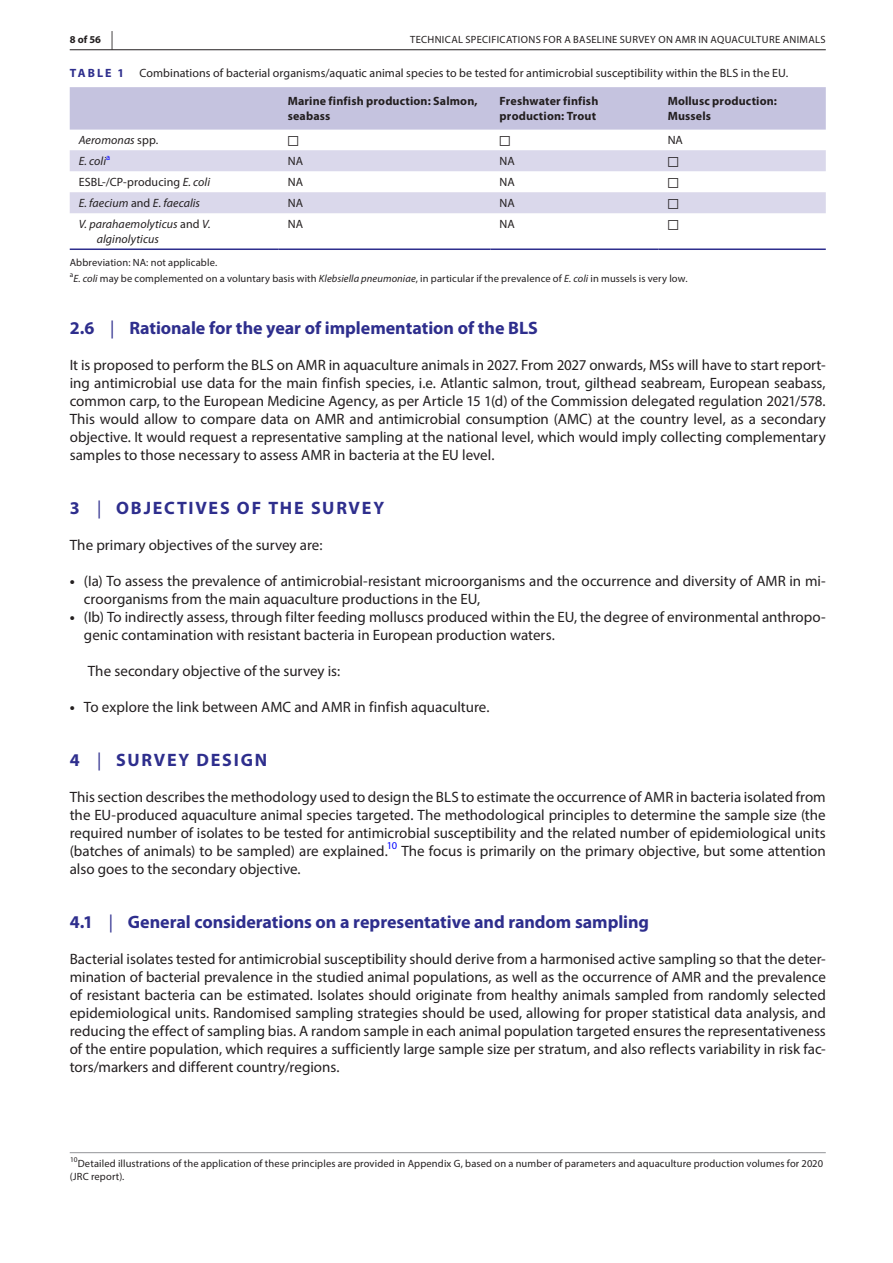
<style>
.page{position:relative;width:893px;height:1263px;background:#fff}
.page>*{position:absolute;margin:0;border:0;box-sizing:border-box;transform-origin:0 0}
.t1{font:700 18px "Myriad Pro";color:#2e2e8d}
.t2{font:700 18px "Myriad Pro";letter-spacing:.1em;color:#2e2e8d}
.t3{font:15px/18px "Myriad Pro";color:#231f20;text-align:justify}
.t4{font:12px "Myriad Pro";letter-spacing:.005em;color:#231f20}
.t5{font:700 12px/15px "Myriad Pro";letter-spacing:.015em;color:#231f20}
.t6{font:italic 12px/15px "Myriad Pro";letter-spacing:.005em;color:#231f20}
.t7{font:700 12px "Myriad Pro";letter-spacing:.165em;color:#2e2e8d}
.t8{font:12px "STIX";color:#231f20}
.t9{font:10.5px/13.5px "Myriad Pro";letter-spacing:.015em;color:#231f20}
.t10{font:10.5px "Myriad Pro";letter-spacing:.035em;color:#231f20}
.t11{font:700 10.5px "Myriad Pro";color:#231f20}
.t12{font:10.5px "Myriad Pro";color:#00f}
.s1{font-size:18.6px}
.s2{font-style:normal}
.s3{font-style:italic}
.s4{font-weight:400}
.s5{font-weight:700}
</style>
<div class="page">
<hr style="left:70px;top:49px;width:756px;height:1px;background:#231f20">
<hr style="left:70px;top:1152px;width:756px;height:1px;background:#939598">
<div style="left:70px;top:87px;width:756px;height:43px;background:#c5c3df"></div>
<svg style="left:70px;top:150px;width:756px;height:63px;fill:#dad8eb"></svg>
<hr style="left:70px;top:248px;width:209px;height:2px;background:#2e2e8d">
<hr style="left:279px;top:248px;width:212px;height:2px;background:#2e2e8d">
<hr style="left:491px;top:248px;width:168px;height:2px;background:#2e2e8d">
<hr style="left:659px;top:248px;width:167px;height:2px;background:#2e2e8d">
<p class="t11" style="left:70px;top:32px;width:45px">8 of 56 <span class="s1">|</span></p>
<p class="t10" style="left:410px;top:33px;width:417px">TECHNICAL SPECIFICATIONS FOR A BASELINE SURVEY ON AMR IN AQUACULTURE ANIMALS</p>
<p class="t7" style="left:70px;top:66px;width:56px">TABLE 1</p>
<p class="t4" style="left:139px;top:66px;width:650px">Combinations of bacterial organisms/aquatic animal species to be tested for antimicrobial susceptibility within the BLS in the EU.</p>
<p class="t5" style="left:288px;top:93px;width:191px">Marine finfish production: Salmon, seabass</p>
<p class="t5" style="left:500px;top:93px;width:100px">Freshwater finfish production: Trout</p>
<p class="t5" style="left:668px;top:93px;width:111px">Mollusc production:<br>Mussels</p>
<p class="t6" style="left:79px;top:133px;width:81px">Aeromonas <span class="s2">spp.</span></p>
<p class="t8" style="left:288px;top:132px;width:12px">□</p>
<p class="t8" style="left:500px;top:132px;width:12px">□</p>
<p class="t4" style="left:668px;top:133px;width:17px">NA</p>
<p class="t6" style="left:79px;top:154px;width:33px">E. coli<sup>a</sup></p>
<p class="t4" style="left:288px;top:154px;width:17px">NA</p>
<p class="t4" style="left:500px;top:154px;width:17px">NA</p>
<p class="t8" style="left:668px;top:153px;width:12px">□</p>
<p class="t4" style="left:79px;top:175px;width:133px">ESBL-/CP-producing <span class="s3">E. coli</span></p>
<p class="t4" style="left:288px;top:175px;width:17px">NA</p>
<p class="t4" style="left:500px;top:175px;width:17px">NA</p>
<p class="t8" style="left:668px;top:174px;width:12px">□</p>
<p class="t6" style="left:79px;top:196px;width:123px">E. faecium <span class="s2">and</span> E. faecalis</p>
<p class="t4" style="left:288px;top:196px;width:17px">NA</p>
<p class="t4" style="left:500px;top:196px;width:17px">NA</p>
<p class="t8" style="left:668px;top:195px;width:12px">□</p>
<p class="t6" style="left:97px;top:217px;width:115px;text-indent:-18px">V. parahaemolyticus <span class="s2">and</span> V. alginolyticus</p>
<p class="t4" style="left:288px;top:217px;width:17px">NA</p>
<p class="t4" style="left:500px;top:217px;width:17px">NA</p>
<p class="t8" style="left:668px;top:216px;width:12px">□</p>
<p class="t9" style="left:70px;top:254px;width:619px;line-height:15.8px">Abbreviation: NA: not applicable.<br><sup>a</sup><span class="s3">E. coli</span> may be complemented on a voluntary basis with <span class="s3">Klebsiella pneumoniae</span>, in particular if the prevalence of <span class="s3">E. coli</span> in mussels is very low.</p>
<p class="t1" style="left:70px;top:316px;width:470px">2.6 <span class="s4">|</span> Rationale for the year of implementation of the BLS</p>
<p class="t3" style="left:70px;top:356px;width:757px">It is proposed to perform the BLS on AMR in aquaculture animals in 2027. From 2027 onwards, MSs will have to start report&shy;ing antimicrobial use data for the main finfish species, i.e. Atlantic salmon, trout, gilthead seabream, European seabass, common carp, to the European Medicine Agency, as per Article 15 1(d) of the Commission delegated regulation 2021/578.<br>This would allow to compare data on AMR and antimicrobial consumption (AMC) at the country level, as a secondary objective. It would request a representative sampling at the national level, which would imply collecting complementary samples to those necessary to assess AMR in bacteria at the EU level.</p>
<p class="t2" style="left:70px;top:496px;width:316px">3 <span class="s4">|</span> OBJECTIVES OF THE SURVEY</p>
<p class="t3" style="left:70px;top:536px;width:254px">The primary objectives of the survey are:</p>
<p class="t3" style="left:84px;top:572px;width:743px;text-indent:-14px"><span class="s5">•</span> (Ia) To assess the prevalence of antimicrobial-resistant microorganisms and the occurrence and diversity of AMR in mi&shy;croorganisms from the main aquaculture productions in the EU,</p>
<p class="t3" style="left:84px;top:608px;width:743px;text-indent:-14px"><span class="s5">•</span> (Ib) To indirectly assess, through filter feeding molluscs produced within the EU, the degree of environmental anthropo&shy;genic contamination with resistant bacteria in European production waters.</p>
<p class="t3" style="left:88px;top:662px;width:254px">The secondary objective of the survey is:</p>
<p class="t3" style="left:70px;top:698px;width:421px"><span class="s5">•</span> To explore the link between AMC and AMR in finfish aquaculture.</p>
<p class="t2" style="left:70px;top:748px;width:199px">4 <span class="s4">|</span> SURVEY DESIGN</p>
<p class="t3" style="left:70px;top:788px;width:758px">This section describes the methodology used to design the BLS to estimate the occurrence of AMR in bacteria isolated from the EU-produced aquaculture animal species targeted. The methodological principles to determine the sample size (the required number of isolates to be tested for antimicrobial susceptibility and the related number of epidemiological units (batches of animals) to be sampled) are explained.</p>
<p class="t12" style="left:387px;top:839px;width:12px">10</p>
<p class="t3" style="left:401px;top:842px;width:426px">The focus is primarily on the primary objective, but some attention</p>
<p class="t3" style="left:70px;top:860px;width:232px">also goes to the secondary objective.</p>
<p class="t1" style="left:70px;top:910px;width:581px">4.1 <span class="s4">|</span> General considerations on a representative and random sampling</p>
<p class="t3" style="left:70px;top:950px;width:758px">Bacterial isolates tested for antimicrobial susceptibility should derive from a harmonised active sampling so that the deter&shy;mination of bacterial prevalence in the studied animal populations, as well as the occurrence of AMR and the prevalence of resistant bacteria can be estimated. Isolates should originate from healthy animals sampled from randomly selected epidemiological units. Randomised sampling strategies should be used, allowing for proper statistical data analysis, and reducing the effect of sampling bias. A random sample in each animal population targeted ensures the representativeness of the entire population, which requires a sufficiently large sample size per stratum, and also reflects variability in risk fac&shy;tors/markers and different country/regions.</p>
<p class="t9" style="left:70px;top:1156px;width:755px"><sup>10</sup>Detailed illustrations of the application of these principles are provided in Appendix G, based on a number of parameters and aquaculture production volumes for 2020 (JRC report).</p>
</div>
